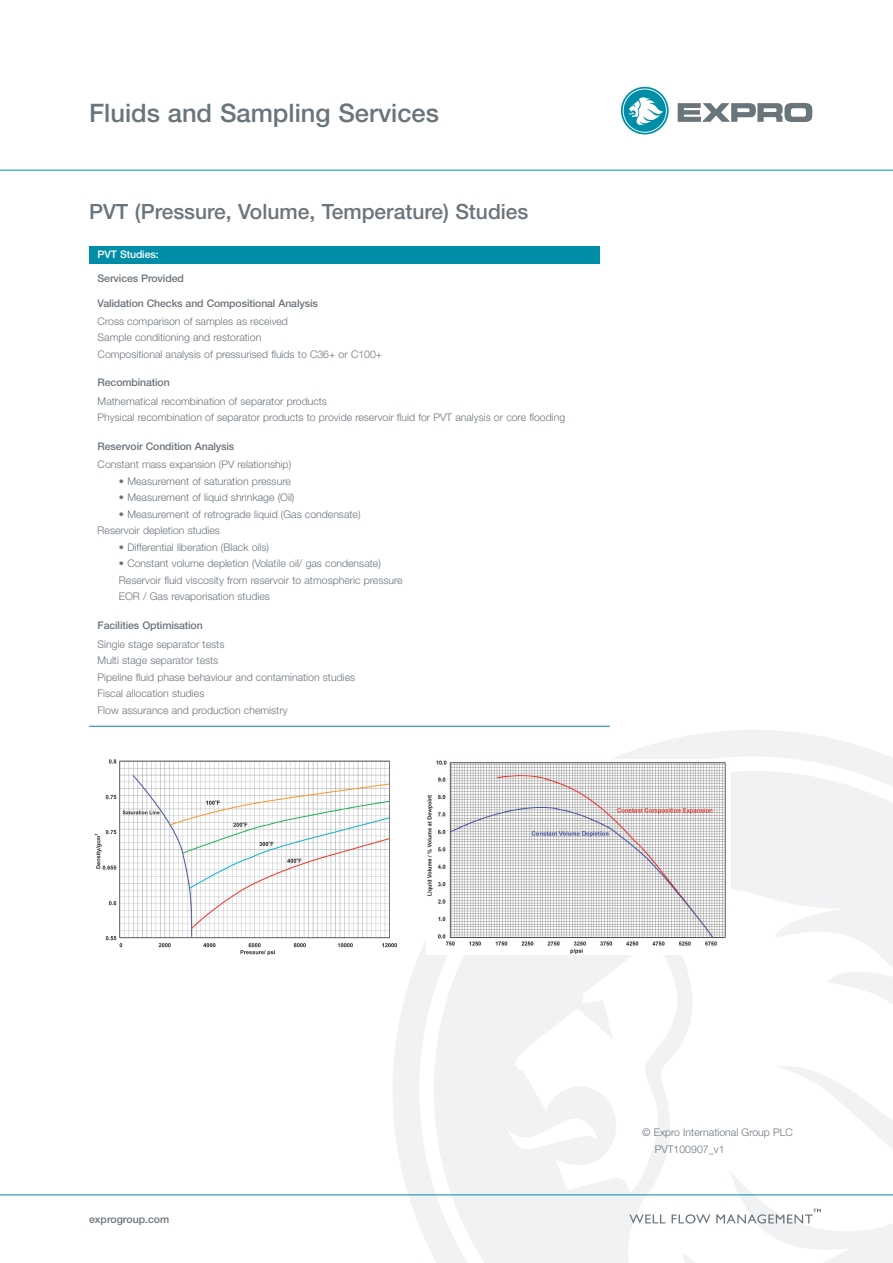
<style>
.page{position:relative;width:893px;height:1263px;background:#fff}
.page>*{position:absolute;margin:0;border:0;box-sizing:border-box;transform-origin:0 0}
.t1{font:500 25.5px "Helvetica Neue";color:#6a747b}
.t2{font:500 21px "Helvetica Neue";color:#6a747b}
.t3{font:300 10.5px/16.5px "Helvetica Neue";color:#6a747b}
.t4{font:500 10.5px "Helvetica Neue";letter-spacing:-.01em;color:#6a747b}
.t5{font:500 10.5px "Helvetica Neue";letter-spacing:-.01em;color:#fff}
</style>
<div class="page">
<svg style="left:392px;top:730px;width:500px;height:525px"></svg>
<svg style="left:433px;top:771px;width:459px;height:492px"></svg>
<svg style="left:677px;top:103px;width:135px;height:19px"></svg>
<svg style="left:621px;top:87px;width:47px;height:47px"></svg>
<svg style="left:629px;top:1215px;width:36px;height:8px"></svg>
<svg style="left:671px;top:1214px;width:39px;height:10px"></svg>
<svg style="left:716px;top:1209px;width:104px;height:15px"></svg>
<hr style="left:0;top:170px;width:892px;height:1px;background:#008da8">
<hr style="left:0;top:1195px;width:892px;height:1px;background:#008da8">
<div style="left:89px;top:247px;width:510px;height:17px;background:#008da8"></div>
<hr style="left:89px;top:726px;width:521px;height:1px;background:#008da8">
<img style="left:94px;top:758px;width:303px;height:197px">
<img style="left:426px;top:760px;width:304px;height:194px">
<h1 class="t1" style="left:89px;top:104px;width:351px">Fluids and Sampling Services</h1>
<h2 class="t2" style="left:89px;top:204px;width:441px">PVT (Pressure, Volume, Temperature) Studies</h2>
<p class="t5" style="left:98px;top:251px;width:63px">PVT Studies:</p>
<p class="t4" style="left:98px;top:275px;width:88px">Services Provided</p>
<p class="t4" style="left:98px;top:300px;width:222px">Validation Checks and Compositional Analysis</p>
<p class="t3" style="left:98px;top:314px;width:286px">Cross comparison of samples as received<br>Sample conditioning and restoration<br>Compositional analysis of pressurised fluids to C36+ or C100+</p>
<p class="t4" style="left:98px;top:379px;width:74px">Recombination</p>
<p class="t3" style="left:98px;top:394px;width:469px">Mathematical recombination of separator products<br>Physical recombination of separator products to provide reservoir fluid for PVT analysis or core flooding</p>
<p class="t4" style="left:98px;top:442px;width:138px">Reservoir Condition Analysis</p>
<p class="t3" style="left:98px;top:457px;width:195px">Constant mass expansion (PV relationship)</p>
<p class="t3" style="left:119px;top:474px;width:173px">• Measurement of saturation pressure</p>
<p class="t3" style="left:119px;top:490px;width:177px">• Measurement of liquid shrinkage (Oil)</p>
<p class="t3" style="left:98px;top:507px;width:264px;text-indent:21px">• Measurement of retrograde liquid (Gas condensate)<br>Reservoir depletion studies</p>
<p class="t3" style="left:119px;top:540px;width:152px">• Differential liberation (Black oils)</p>
<p class="t3" style="left:119px;top:556px;width:285px">• Constant volume depletion (Volatile oil/ gas condensate)<br>Reservoir fluid viscosity from reservoir to atmospheric pressure<br>EOR / Gas revaporisation studies</p>
<p class="t4" style="left:98px;top:622px;width:107px">Facilities Optimisation</p>
<p class="t3" style="left:98px;top:637px;width:259px">Single stage separator tests<br>Multi stage separator tests<br>Pipeline fluid phase behaviour and contamination studies Fiscal allocation studies<br>Flow assurance and production chemistry</p>
<p class="t4" style="left:89px;top:1216px;width:82px">exprogroup.com</p>
<p class="t3" style="left:655px;top:1125px;width:139px;text-indent:-13px">© Expro International Group PLC<br>PVT100907_v1</p>
</div>
